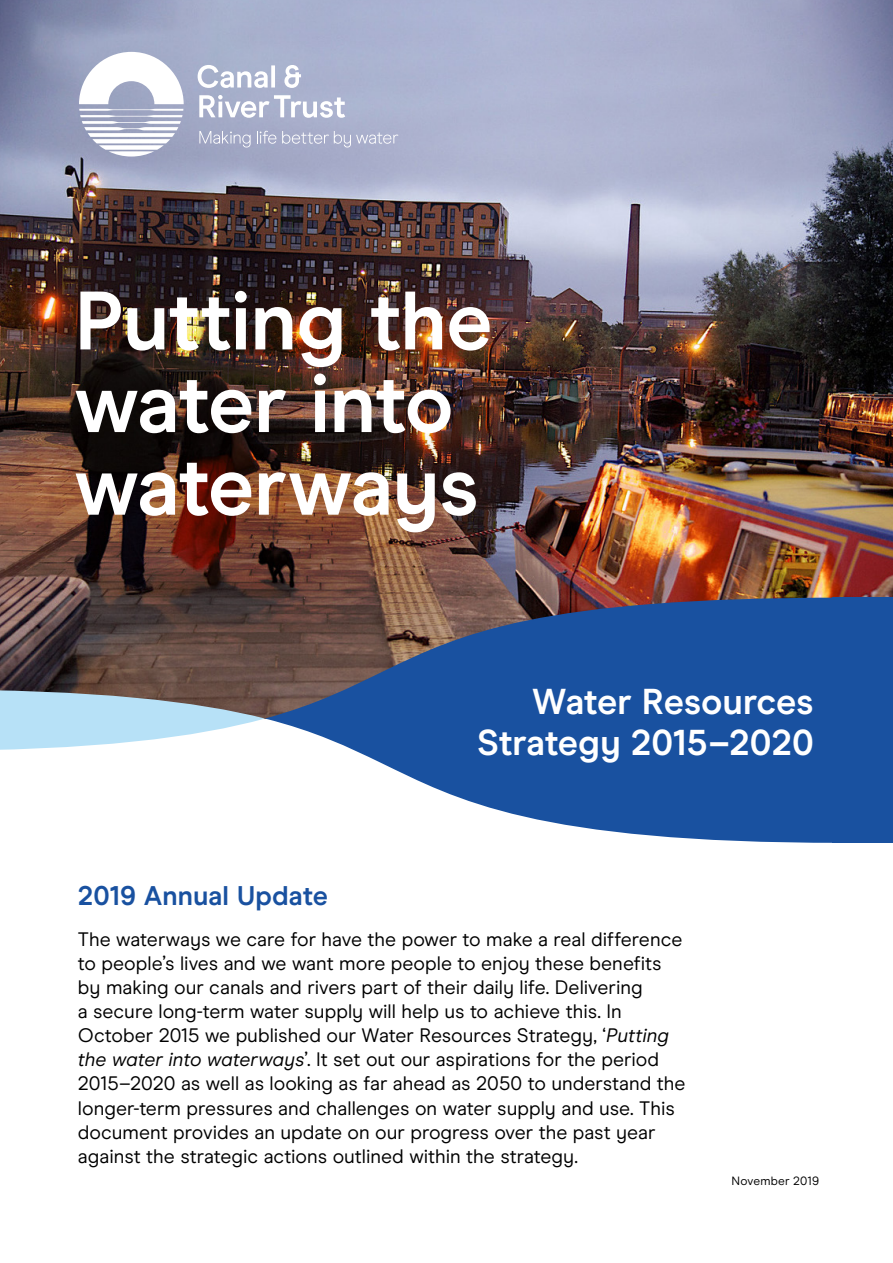
<style>
.page{position:relative;width:893px;height:1263px;background:#fff}
.page>*{position:absolute;margin:0;border:0;box-sizing:border-box;transform-origin:0 0}
.t1{font:700 82.65px/82.7px "Modern Era";letter-spacing:-.015em;color:#fff}
.t2{font:700 36px/41.4px "Modern Era";letter-spacing:-.005em;color:#fff;text-align:right}
.t3{font:700 27px "Modern Era";letter-spacing:.005em;color:#1951a0}
.t4{font:19.5px/24px "Modern Era";color:#000}
.t5{font:12px "Modern Era";letter-spacing:.02em;color:#000}
.s1{font-style:italic}
</style>
<div class="page">
<img style="left:0;top:0;width:893px;height:689px">
<svg style="left:0;top:689px;width:265px;height:61px"></svg>
<svg style="left:265px;top:598px;width:567px;height:245px;fill:#1951a0"></svg>
<div style="left:832px;top:598px;width:61px;height:245px;background:#1951a0"></div>
<svg style="left:79px;top:52px;width:105px;height:105px"></svg>
<svg style="left:198px;top:65px;width:77px;height:23px"></svg>
<svg style="left:284px;top:65px;width:17px;height:23px"></svg>
<svg style="left:199px;top:95px;width:146px;height:23px"></svg>
<svg style="left:199px;top:131px;width:52px;height:16px"></svg>
<svg style="left:257px;top:131px;width:19px;height:13px"></svg>
<svg style="left:282px;top:131px;width:116px;height:16px;background:#b5bad2"></svg>
<h1 class="t1" style="left:74px;top:280px;width:420px">Putting the water into waterways</h1>
<h2 class="t2" style="left:477px;top:681px;width:338px">Water Resources<br>Strategy 2015–2020</h2>
<h3 class="t3" style="left:78px;top:880px;width:251px">2019 Annual Update</h3>
<p class="t4" style="left:78px;top:928px;width:609px">The waterways we care for have the power to make a real difference to people’s lives and we want more people to enjoy these benefits by making our canals and rivers part of their daily life. Delivering<br>a secure long-term water supply will help us to achieve this. In October 2015 we published our Water Resources Strategy, ‘<span class="s1">Putting the water into waterways</span>’. It set out our aspirations for the period 2015–2020 as well as looking as far ahead as 2050 to understand the longer-term pressures and challenges on water supply and use. This document provides an update on our progress over the past year against the strategic actions outlined within the strategy.</p>
<p class="t5" style="left:731px;top:1174px;width:89px">November 2019</p>
</div>
